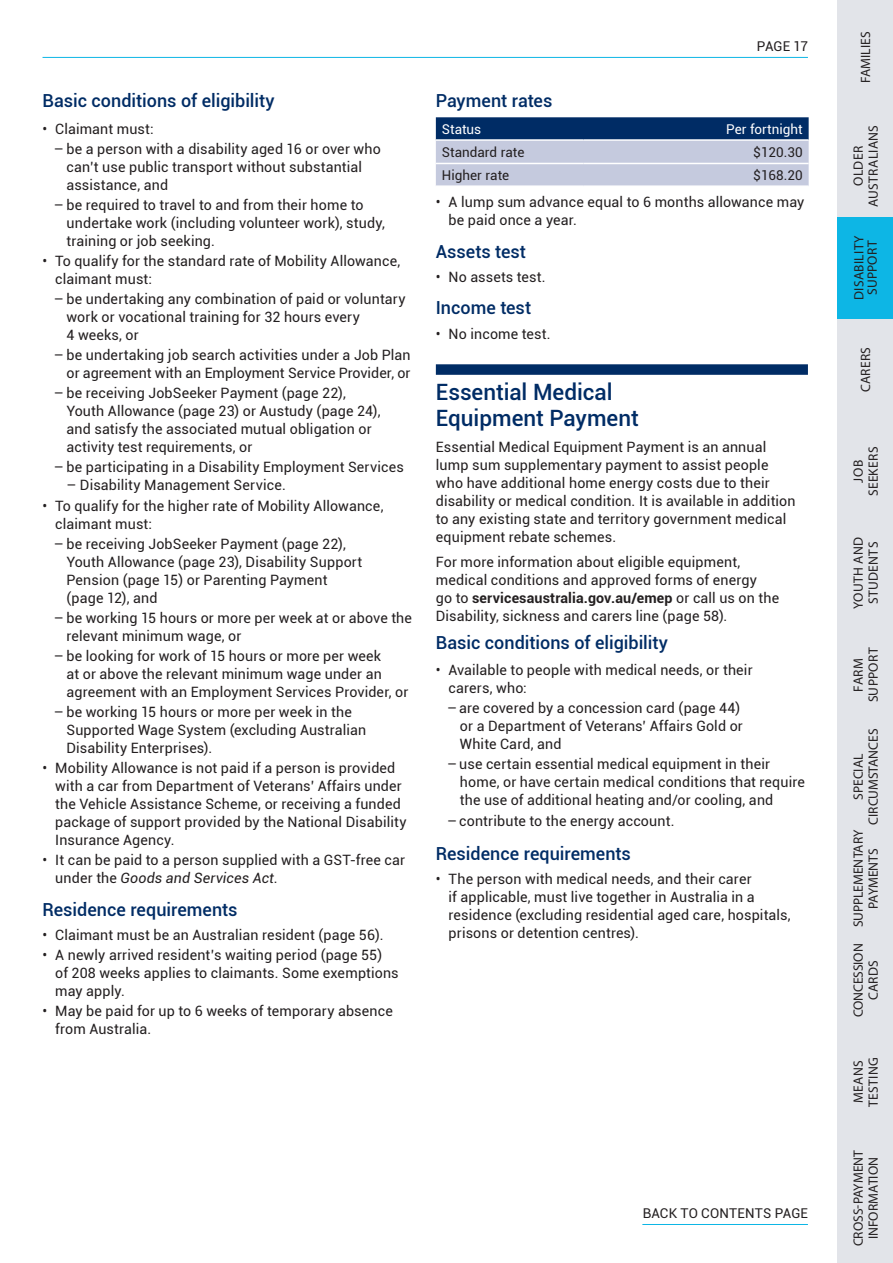
<style>
.page{position:relative;width:893px;height:1263px;background:#fff}
.page>*{position:absolute;margin:0;border:0;box-sizing:border-box;transform-origin:0 0}
.t1{font:500 22.5px/25.5px "Roboto";color:#002c65}
.t2{font:500 18px "Roboto";color:#002c65}
.t3{font:14.25px/18px "Roboto";letter-spacing:.01em;color:#231f20}
.t4{font:13.5px/15px "Myriad Pro";letter-spacing:.01em;color:#231f20;text-align:center}
.t5{font:13.5px "Roboto";color:#231f20}
.t6{font:13.5px/15px "Myriad Pro";letter-spacing:.03em;color:#231f20;text-align:center}
.t7{font:13.5px "Roboto";color:#fff}
.s1{font-style:italic}
.s2{font-weight:700}
</style>
<div class="page">
<hr style="left:43px;top:57px;width:765px;height:1px;background:#0db6e5">
<div style="left:837px;top:0;width:56px;height:115px;background:#e2e4e9"></div>
<div style="left:837px;top:115px;width:56px;height:102px;background:#e2e4e9"></div>
<div style="left:837px;top:319px;width:56px;height:101px;background:#e2e4e9"></div>
<div style="left:837px;top:420px;width:56px;height:102px;background:#e2e4e9"></div>
<div style="left:837px;top:522px;width:56px;height:102px;background:#e2e4e9"></div>
<div style="left:837px;top:624px;width:56px;height:102px;background:#e2e4e9"></div>
<div style="left:837px;top:1133px;width:56px;height:130px;background:#e2e4e9"></div>
<div style="left:837px;top:726px;width:56px;height:101px;background:#e2e4e9"></div>
<div style="left:837px;top:827px;width:56px;height:102px;background:#e2e4e9"></div>
<div style="left:837px;top:929px;width:56px;height:102px;background:#e2e4e9"></div>
<div style="left:837px;top:1031px;width:56px;height:102px;background:#e2e4e9"></div>
<div style="left:837px;top:217px;width:56px;height:102px;background:#0db6e5"></div>
<div style="left:436px;top:364px;width:372px;height:11px;background:#002c65"></div>
<svg style="left:436px;top:117px;width:373px;height:68px;background:#8496b6"></svg>
<hr style="left:436px;top:139px;width:147px;height:2px;background:#fff">
<hr style="left:583px;top:139px;width:226px;height:2px;background:#fff">
<hr style="left:436px;top:163px;width:147px;height:1px;background:#fff">
<hr style="left:583px;top:163px;width:226px;height:1px;background:#fff">
<hr style="left:642px;top:1224px;width:166px;height:1px;background:#0db6e5">
<p class="t2" style="left:43px;top:88px;width:234px">Basic conditions of eligibility</p>
<p class="t3" style="left:43px;top:119px;width:113px">• Claimant must:</p>
<p class="t3" style="left:67px;top:139px;width:316px;text-indent:-13px">– be a person with a disability aged 16 or over who can’t use public transport without substantial assistance, and</p>
<p class="t3" style="left:67px;top:195px;width:320px;text-indent:-13px">– be required to travel to and from their home to undertake work (including volunteer work), study, training or job seeking.</p>
<p class="t3" style="left:55px;top:251px;width:347px;text-indent:-13px">• To qualify for the standard rate of Mobility Allowance, claimant must:</p>
<p class="t3" style="left:67px;top:289px;width:341px;text-indent:-13px">– be undertaking any combination of paid or voluntary work or vocational training for 32 hours every<br>4 weeks, or</p>
<p class="t3" style="left:54px;top:346px;width:358px;text-align:right">– be undertaking job search activities under a Job Plan or agreement with an Employment Service Provider, or</p>
<p class="t3" style="left:67px;top:384px;width:316px;text-indent:-13px">– be receiving JobSeeker Payment (page 22), Youth Allowance (page 23) or Austudy (page 24), and satisfy the associated mutual obligation or activity test requirements, or</p>
<p class="t3" style="left:54px;top:458px;width:352px">– be participating in a Disability Employment Services</p>
<p class="t3" style="left:67px;top:476px;width:221px">– Disability Management Service.</p>
<p class="t3" style="left:55px;top:496px;width:330px;text-indent:-13px">• To qualify for the higher rate of Mobility Allowance, claimant must:</p>
<p class="t3" style="left:67px;top:534px;width:297px;text-indent:-13px">– be receiving JobSeeker Payment (page 22), Youth Allowance (page 23), Disability Support Pension (page 15) or Parenting Payment (page 12), and</p>
<p class="t3" style="left:67px;top:608px;width:347px;text-indent:-13px">– be working 15 hours or more per week at or above the relevant minimum wage, or</p>
<p class="t3" style="left:67px;top:646px;width:344px;text-indent:-13px">– be looking for work of 15 hours or more per week<br>at or above the relevant minimum wage under an agreement with an Employment Services Provider, or</p>
<p class="t3" style="left:67px;top:702px;width:301px;text-indent:-13px">– be working 15 hours or more per week in the<br>Supported Wage System (excluding Australian<br>Disability Enterprises).</p>
<p class="t3" style="left:55px;top:758px;width:353px;text-indent:-13px">• Mobility Allowance is not paid if a person is provided with a car from Department of Veterans’ Affairs under the Vehicle Assistance Scheme, or receiving a funded package of support provided by the National Disability Insurance Agency.</p>
<p class="t3" style="left:55px;top:851px;width:351px;text-indent:-13px">• It can be paid to a person supplied with a GST-free car under the <span class="s1">Goods and Services Act</span>.</p>
<p class="t2" style="left:43px;top:896px;width:197px">Residence requirements</p>
<p class="t3" style="left:43px;top:925px;width:342px">• Claimant must be an Australian resident (page 56).</p>
<p class="t3" style="left:55px;top:945px;width:345px;text-indent:-13px">• A newly arrived resident’s waiting period (page 55)<br>of 208 weeks applies to claimants. Some exemptions may apply.</p>
<p class="t3" style="left:55px;top:1002px;width:339px;text-indent:-13px">• May be paid for up to 6 weeks of temporary absence from Australia.</p>
<p class="t5" style="left:757px;top:36px;width:52px">PAGE 17</p>
<p class="t2" style="left:436px;top:88px;width:118px">Payment rates</p>
<p class="t7" style="left:442px;top:119px;width:41px">Status</p>
<p class="t7" style="left:726px;top:119px;width:78px">Per fortnight</p>
<p class="t5" style="left:442px;top:143px;width:84px">Standard rate</p>
<p class="t5" style="left:753px;top:143px;width:51px">$120.30</p>
<p class="t5" style="left:442px;top:166px;width:69px">Higher rate</p>
<p class="t5" style="left:753px;top:166px;width:51px">$168.20</p>
<p class="t3" style="left:449px;top:193px;width:357px;text-indent:-13px">• A lump sum advance equal to 6 months allowance may be paid once a year.</p>
<p class="t2" style="left:436px;top:239px;width:92px">Assets test</p>
<p class="t3" style="left:436px;top:267px;width:111px">• No assets test.</p>
<p class="t2" style="left:436px;top:295px;width:97px">Income test</p>
<p class="t3" style="left:436px;top:324px;width:116px">• No income test.</p>
<h1 class="t1" style="left:436px;top:379px;width:204px">Essential Medical<br>Equipment Payment</h1>
<p class="t3" style="left:436px;top:438px;width:361px">Essential Medical Equipment Payment is an annual lump sum supplementary payment to assist people who have additional home energy costs due to their disability or medical condition. It is available in addition to any existing state and territory government medical equipment rebate schemes.</p>
<p class="t3" style="left:436px;top:552px;width:345px">For more information about eligible equipment, medical conditions and approved forms of energy<br>go to <span class="s2">servicesaustralia.gov.au/emep</span> or call us on the Disability, sickness and carers line (page 58).</p>
<p class="t2" style="left:436px;top:630px;width:234px">Basic conditions of eligibility</p>
<p class="t3" style="left:449px;top:661px;width:306px;text-indent:-13px">• Available to people with medical needs, or their carers, who:</p>
<p class="t3" style="left:460px;top:699px;width:285px;text-indent:-13px">–are covered by a concession card (page 44) or a Department of Veterans’ Affairs Gold or<br>White Card, and</p>
<p class="t3" style="left:460px;top:755px;width:347px;text-indent:-13px">–use certain essential medical equipment in their home, or have certain medical conditions that require the use of additional heating and/or cooling, and</p>
<p class="t3" style="left:447px;top:811px;width:229px">–contribute to the energy account.</p>
<p class="t2" style="left:436px;top:841px;width:197px">Residence requirements</p>
<p class="t3" style="left:449px;top:870px;width:344px;text-indent:-13px">• The person with medical needs, and their carer<br>if applicable, must live together in Australia in a residence (excluding residential aged care, hospitals, prisons or detention centres).</p>
<p class="t5" style="left:643px;top:1203px;width:167px">BACK TO CONTENTS PAGE</p>
<p class="t4" style="left:858px;top:83px;width:53px;rotate:-90deg">FAMILIES</p>
<p class="t4" style="left:850px;top:207px;width:84px;rotate:-90deg">OLDER<br>AUSTRALIANS</p>
<p class="t4" style="left:852px;top:300px;width:66px;line-height:13.5px;rotate:-90deg">DISABILITY<br>SUPPORT</p>
<p class="t4" style="left:858px;top:392px;width:47px;rotate:-90deg">CARERS</p>
<p class="t4" style="left:850px;top:496px;width:51px;rotate:-90deg">JOB<br>SEEKERS</p>
<p class="t6" style="left:850px;top:609px;width:73px;rotate:-90deg">YOUTH AND<br>STUDENTS</p>
<p class="t4" style="left:850px;top:702px;width:56px;rotate:-90deg">FARM<br>SUPPORT</p>
<p class="t4" style="left:850px;top:825px;width:97px;rotate:-90deg">SPECIAL<br>CIRCUMSTANCES</p>
<p class="t4" style="left:850px;top:927px;width:99px;rotate:-90deg">SUPPLEMENTARY<br>PAYMENTS</p>
<p class="t4" style="left:850px;top:1017px;width:75px;rotate:-90deg">CONCESSION<br>CARDS</p>
<p class="t6" style="left:850px;top:1107px;width:51px;text-align:left;rotate:-90deg">MEANS<br>TESTING</p>
<p class="t4" style="left:850px;top:1246px;width:98px;rotate:-90deg">CROSS-PAYMENT<br>INFORMATION</p>
</div>
